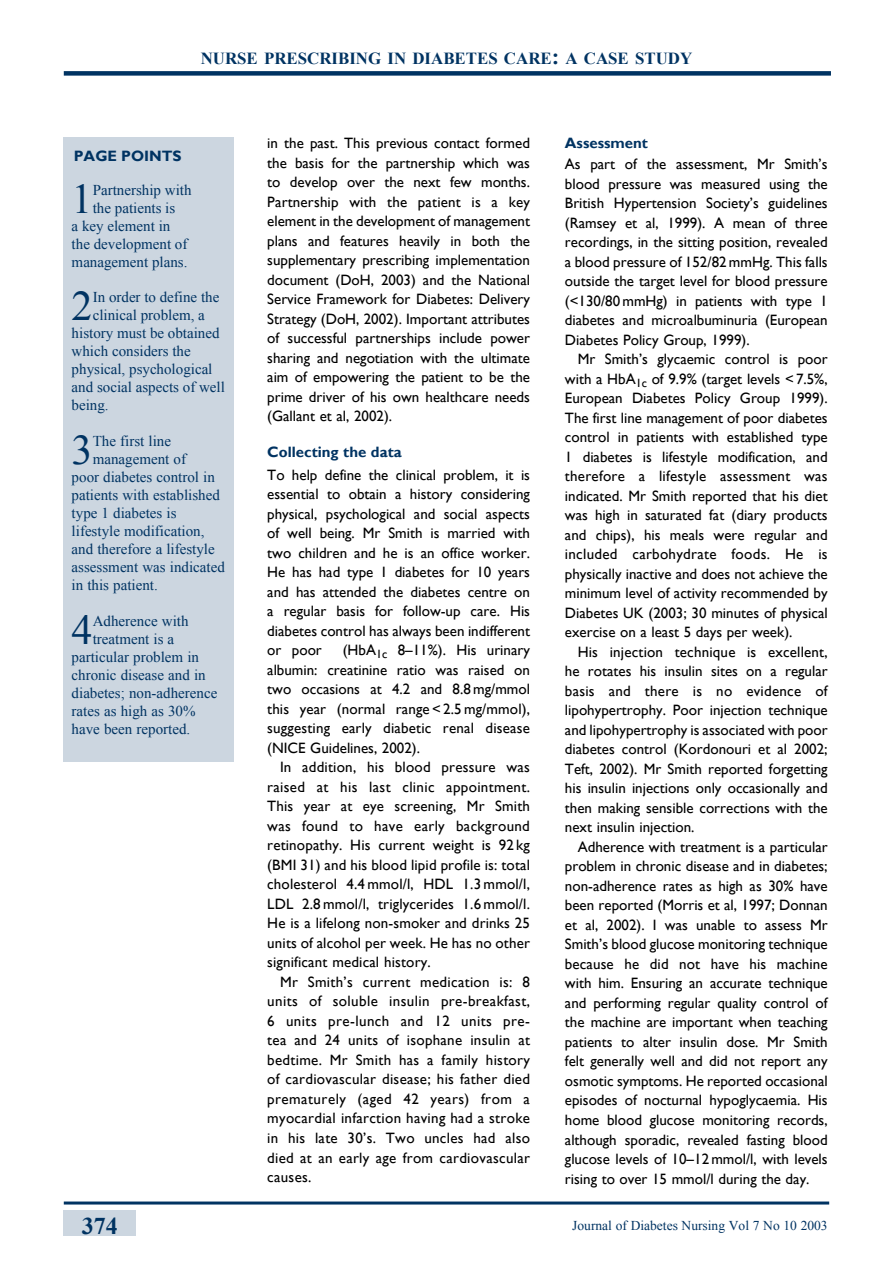
<style>
.page{position:relative;width:893px;height:1263px;background:#fff}
.page>*{position:absolute;margin:0;border:0;box-sizing:border-box;transform-origin:0 0}
.t1{font:42.15px "Times New Roman";color:#003362}
.t2{font:700 24px "Times New Roman";color:#003362}
.t3{font:700 16.8px "Times New Roman";color:#003362}
.t4{font:15px/19.5px "Gill Sans";color:#000;text-align:justify}
.t5{font:15px "Times New Roman";color:#003362}
.t6{font:700 15px "Gill Sans";color:#003362}
.t7{font:13.5px "Times New Roman";color:#003362}
.s1{font-size:22.5px}
</style>
<div class="page">
<div style="left:64px;top:71px;width:767px;height:5px;background:#003362"></div>
<div style="left:64px;top:138px;width:170px;height:624px;background:#ccd6e0"></div>
<div style="left:64px;top:1210px;width:72px;height:25px;background:#ccd6e0"></div>
<hr style="left:64px;top:1201px;width:765px;height:3px;background:#003362">
<p class="t3" style="left:201px;top:46px;width:493px">NURSE PRESCRIBING IN DIABETES CARE<span class="s1">:</span> A CASE STUDY</p>
<p class="t6" style="left:74px;top:147px;width:81px">Page points</p>
<h1 class="t1" style="left:72px;top:171px;width:23px">1</h1>
<p class="t5" style="left:93px;top:180px;width:100px">Partnership with</p>
<p class="t5" style="left:93px;top:198px;width:84px">the patients is</p>
<p class="t5" style="left:72px;top:216px;width:100px">a key element in</p>
<p class="t5" style="left:72px;top:234px;width:117px">the development of</p>
<p class="t5" style="left:72px;top:252px;width:117px">management plans.</p>
<h1 class="t1" style="left:72px;top:277px;width:23px">2</h1>
<p class="t5" style="left:93px;top:287px;width:128px">In order to define the</p>
<p class="t5" style="left:93px;top:305px;width:114px">clinical problem, a</p>
<p class="t5" style="left:72px;top:323px;width:149px">history must be obtained</p>
<p class="t5" style="left:72px;top:341px;width:121px">which considers the</p>
<p class="t5" style="left:72px;top:359px;width:142px">physical, psychological</p>
<p class="t5" style="left:72px;top:377px;width:155px">and social aspects of well</p>
<p class="t5" style="left:72px;top:395px;width:39px">being.</p>
<h1 class="t1" style="left:72px;top:421px;width:23px">3</h1>
<p class="t5" style="left:93px;top:431px;width:80px">The first line</p>
<p class="t5" style="left:93px;top:449px;width:95px">management of</p>
<p class="t5" style="left:72px;top:467px;width:145px">poor diabetes control in</p>
<p class="t5" style="left:72px;top:485px;width:150px">patients with established</p>
<p class="t5" style="left:72px;top:503px;width:106px">type 1 diabetes is</p>
<p class="t5" style="left:72px;top:521px;width:134px">lifestyle modification,</p>
<p class="t5" style="left:72px;top:539px;width:145px">and therefore a lifestyle</p>
<p class="t5" style="left:72px;top:557px;width:155px">assessment was indicated</p>
<p class="t5" style="left:72px;top:575px;width:88px">in this patient.</p>
<h1 class="t1" style="left:72px;top:601px;width:23px">4</h1>
<p class="t5" style="left:93px;top:611px;width:97px">Adherence with</p>
<p class="t5" style="left:93px;top:629px;width:83px">treatment is a</p>
<p class="t5" style="left:72px;top:647px;width:129px">particular problem in</p>
<p class="t5" style="left:72px;top:665px;width:135px">chronic disease and in</p>
<p class="t5" style="left:72px;top:683px;width:147px">diabetes; non-adherence</p>
<p class="t5" style="left:72px;top:701px;width:125px">rates as high as 30%</p>
<p class="t5" style="left:72px;top:719px;width:120px">have been reported.</p>
<p class="t4" style="left:267px;top:133px;width:264px">in the past. This previous contact formed the basis for the partnership which was to develop over the next few months.<br>Partnership with the patient is a key element in the development of management plans and features heavily in both the supplementary prescribing implementation document (DoH, 2003) and the National Service Framework for Diabetes: Delivery Strategy (DoH, 2002). Important attributes of successful partnerships include power sharing and negotiation with the ultimate aim of empowering the patient to be the prime driver of his own healthcare needs (Gallant et al, 2002).</p>
<p class="t6" style="left:267px;top:443px;width:136px">Collecting the data</p>
<p class="t4" style="left:267px;top:465px;width:264px">To help define the clinical problem, it is essential to obtain a history considering physical, psychological and social aspects of well being. Mr Smith is married with two children and he is an office worker.<br>He has had type 1 diabetes for 10 years and has attended the diabetes centre on a regular basis for follow-up care. His diabetes control has always been indifferent or poor</p>
<p class="t4" style="left:267px;top:640px;width:264px;text-indent:76px">(HbA<sub>1c</sub> 8–11%). His urinary albumin: creatinine ratio was raised on two occasions at 4.2 and 8.8 mg/mmol this year (normal range &lt; 2.5 mg/mmol), suggesting early diabetic renal disease (NICE Guidelines, 2002).</p>
<p class="t4" style="left:267px;top:757px;width:264px;text-indent:13px">In addition, his blood pressure was raised at his last clinic appointment.<br>This year at eye screening, Mr Smith was found to have early background retinopathy. His current weight is 92 kg (BMI 31) and his blood lipid profile is: total cholesterol 4.4 mmol/l, HDL 1.3 mmol/l, LDL 2.8 mmol/l, triglycerides 1.6 mmol/l.<br>He is a lifelong non-smoker and drinks 25 units of alcohol per week. He has no other significant medical history.</p>
<p class="t4" style="left:267px;top:972px;width:264px;text-indent:13px">Mr Smith’s current medication is: 8 units of soluble insulin pre-breakfast, 6 units pre-lunch and 12 units pre&shy;tea and 24 units of isophane insulin at bedtime. Mr Smith has a family history of cardiovascular disease; his father died prematurely (aged 42 years) from a myocardial infarction having had a stroke in his late 30’s. Two uncles had also died at an early age from cardiovascular causes.</p>
<p class="t6" style="left:565px;top:134px;width:85px">Assessment</p>
<p class="t4" style="left:565px;top:154px;width:264px">As part of the assessment, Mr Smith’s blood pressure was measured using the British Hypertension Society’s guidelines (Ramsey et al, 1999). A mean of three recordings, in the sitting position, revealed a blood pressure of 152/82 mmHg. This falls outside the target level for blood pressure (&lt;130/80 mmHg) in patients with type 1 diabetes and microalbuminuria (European Diabetes Policy Group, 1999).</p>
<p class="t4" style="left:565px;top:349px;width:264px;text-indent:13px">Mr Smith’s glycaemic control is poor with a HbA<sub>1c</sub> of 9.9% (target levels &lt; 7.5%, European Diabetes Policy Group 1999).<br>The first line management of poor diabetes control in patients with established type 1 diabetes is lifestyle modification, and therefore a lifestyle assessment was indicated. Mr Smith reported that his diet was high in saturated fat (diary products and chips), his meals were regular and included carbohydrate foods. He is physically inactive and does not achieve the minimum level of activity recommended by Diabetes UK (2003; 30 minutes of physical exercise on a least 5 days per week).</p>
<p class="t4" style="left:565px;top:642px;width:264px;text-indent:13px">His injection technique is excellent, he rotates his insulin sites on a regular basis and there is no evidence of lipohypertrophy. Poor injection technique and lipohypertrophy is associated with poor diabetes control (Kordonouri et al 2002; Teft, 2002). Mr Smith reported forgetting his insulin injections only occasionally and then making sensible corrections with the next insulin injection.</p>
<p class="t4" style="left:565px;top:837px;width:264px;text-indent:13px">Adherence with treatment is a particular problem in chronic disease and in diabetes; non-adherence rates as high as 30% have been reported (Morris et al, 1997; Donnan et al, 2002). I was unable to assess Mr Smith’s blood glucose monitoring technique because he did not have his machine with him. Ensuring an accurate technique and performing regular quality control of the machine are important when teaching patients to alter insulin dose. Mr Smith felt generally well and did not report any osmotic symptoms. He reported occasional episodes of nocturnal hypoglycaemia. His home blood glucose monitoring records, although sporadic, revealed fasting blood glucose levels of 10–12 mmol/l, with levels rising to over 15 mmol/l during the day.</p>
<h2 class="t2" style="left:82px;top:1209px;width:37px">374</h2>
<p class="t7" style="left:572px;top:1217px;width:257px">Journal of Diabetes Nursing Vol 7 No 10 2003</p>
</div>
